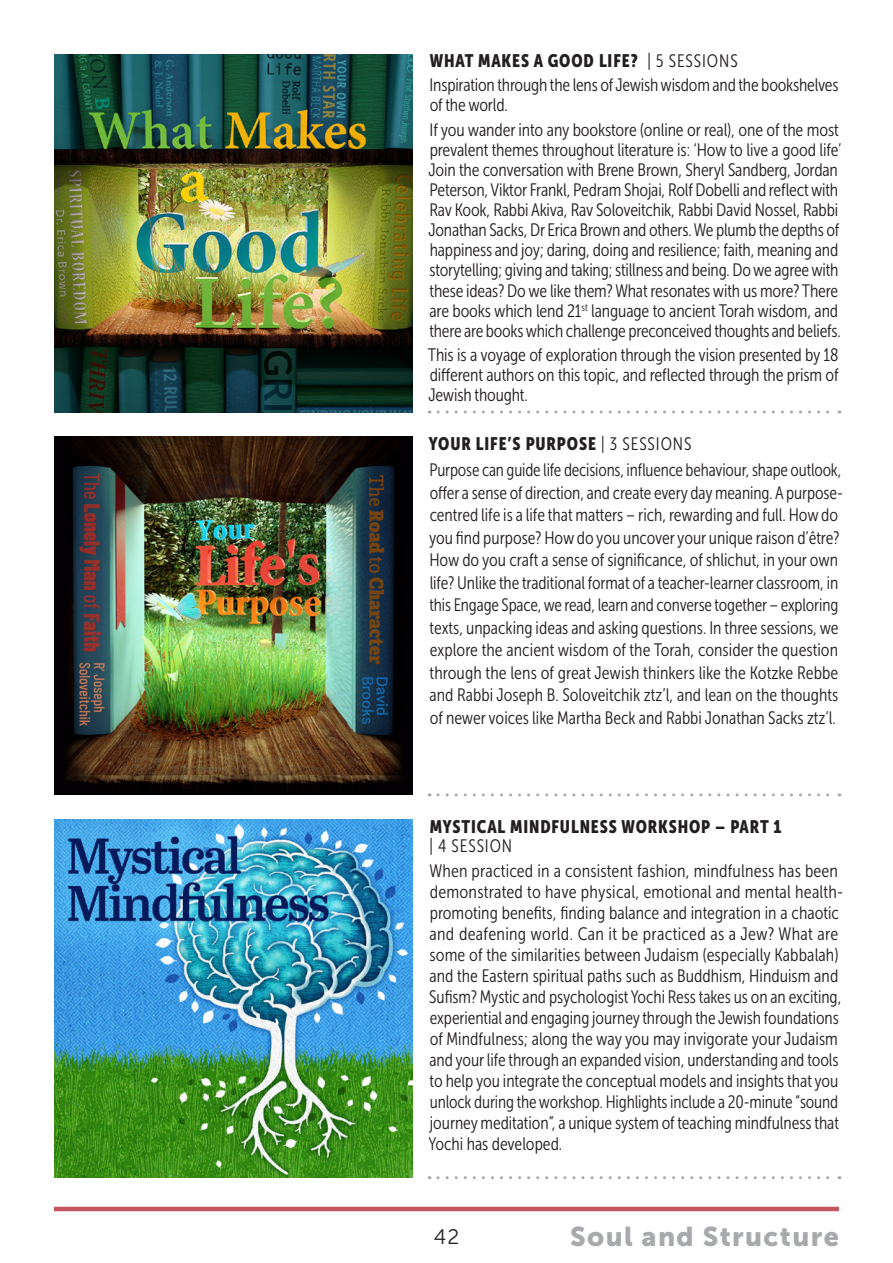
<style>
.page{position:relative;width:893px;height:1263px;background:#fff}
.page>*{position:absolute;margin:0;border:0;box-sizing:border-box;transform-origin:0 0}
.Section_Footer{font:27px "Museo Sans 900";letter-spacing:.05em;color:#a8a9ad}
.Page_Number{font:21px "Museo Sans 300";color:#231f20}
.Course_Copy{font:18px/20.1px "Museo Sans Cond 300";letter-spacing:-.005em;color:#231f20}
.Course_Copy-2{font:18px/22.5px "Museo Sans Cond 300";letter-spacing:-.005em;color:#231f20;scale:.95 1}
.Course_header{font:18px/19.5px "Museo Sans Cond 900";letter-spacing:.05em;color:#231f20}
.s1{font-family:"Museo Sans Cond 300"}
</style>
<div class="page">
<hr style="left:54px;top:1207px;width:785px;height:4px;background:#c45661">
<svg style="left:438px;top:411px;width:402px;height:3px"></svg>
<svg style="left:438px;top:793px;width:402px;height:3px"></svg>
<img style="left:54px;top:54px;width:358px;height:358px">
<svg style="left:438px;top:1176px;width:402px;height:3px"></svg>
<img style="left:54px;top:437px;width:358px;height:358px">
<img style="left:54px;top:820px;width:358px;height:358px">
<p class="Course_header" style="left:430px;top:51px;width:310px">WHAT MAKES A GOOD LIFE? <span class="s1">| 5 SESSIONS</span></p>
<p class="Course_Copy" style="left:430px;top:75px;width:410px">Inspiration through the lens of Jewish wisdom and the bookshelves of the world.</p>
<p class="Course_Copy" style="left:428px;top:120px;width:415px">If you wander into any bookstore (online or real), one of the most prevalent themes throughout literature is: ‘How to live a good life’ Join the conversation with Brene Brown, Sheryl Sandberg, Jordan Peterson, Viktor Frankl, Pedram Shojai, Rolf Dobelli and reflect with Rav Kook, Rabbi Akiva, Rav Soloveitchik, Rabbi David Nossel, Rabbi Jonathan Sacks, Dr Erica Brown and others. We plumb the depths of happiness and joy; daring, doing and resilience; faith, meaning and storytelling; giving and taking; stillness and being. Do we agree with these ideas? Do we like them? What resonates with us more? There are books which lend 21<sup>st</sup> language to ancient Torah wisdom, and there are books which challenge preconceived thoughts and beliefs.</p>
<p class="Course_Copy" style="left:428px;top:345px;width:412px;text-align:justify">This is a voyage of exploration through the vision presented by 18 different authors on this topic, and reflected through the prism of Jewish thought.</p>
<p class="Course_header" style="left:429px;top:434px;width:264px">YOUR LIFE’S PURPOSE <span class="s1">| 3 SESSIONS</span></p>
<p class="Course_Copy-2" style="left:429px;top:459px;width:437px">Purpose can guide life decisions, influence behaviour, shape outlook, offer a sense of direction, and create every day meaning. A purpose&shy;centred life is a life that matters – rich, rewarding and full. How do you find purpose? How do you uncover your unique raison d’être?<br>How do you craft a sense of significance, of shlichut, in your own life? Unlike the traditional format of a teacher-learner classroom, in this Engage Space, we read, learn and converse together – exploring texts, unpacking ideas and asking questions. In three sessions, we explore the ancient wisdom of the Torah, consider the question through the lens of great Jewish thinkers like the Kotzke Rebbe and Rabbi Joseph B. Soloveitchik ztz’l, and lean on the thoughts of newer voices like Martha Beck and Rabbi Jonathan Sacks ztz’l.</p>
<p class="Course_header" style="left:430px;top:816px;width:353px">MYSTICAL MINDFULNESS WORKSHOP – PART 1 <span class="s1">| 4 SESSION</span></p>
<p class="Course_Copy" style="left:428px;top:861px;width:416px;line-height:21px">When practiced in a consistent fashion, mindfulness has been demonstrated to have physical, emotional and mental health&shy;promoting benefits, finding balance and integration in a chaotic and deafening world. Can it be practiced as a Jew? What are some of the similarities between Judaism (especially Kabbalah) and the Eastern spiritual paths such as Buddhism, Hinduism and Sufism? Mystic and psychologist Yochi Ress takes us on an exciting, experiential and engaging journey through the Jewish foundations of Mindfulness; along the way you may invigorate your Judaism and your life through an expanded vision, understanding and tools to help you integrate the conceptual models and insights that you unlock during the workshop. Highlights include a 20-minute “sound journey meditation”, a unique system of teaching mindfulness that Yochi has developed.</p>
<p class="Page_Number" style="left:434px;top:1225px;width:27px">42</p>
<p class="Section_Footer" style="left:570px;top:1221px;width:270px">Soul and Structure</p>
</div>
